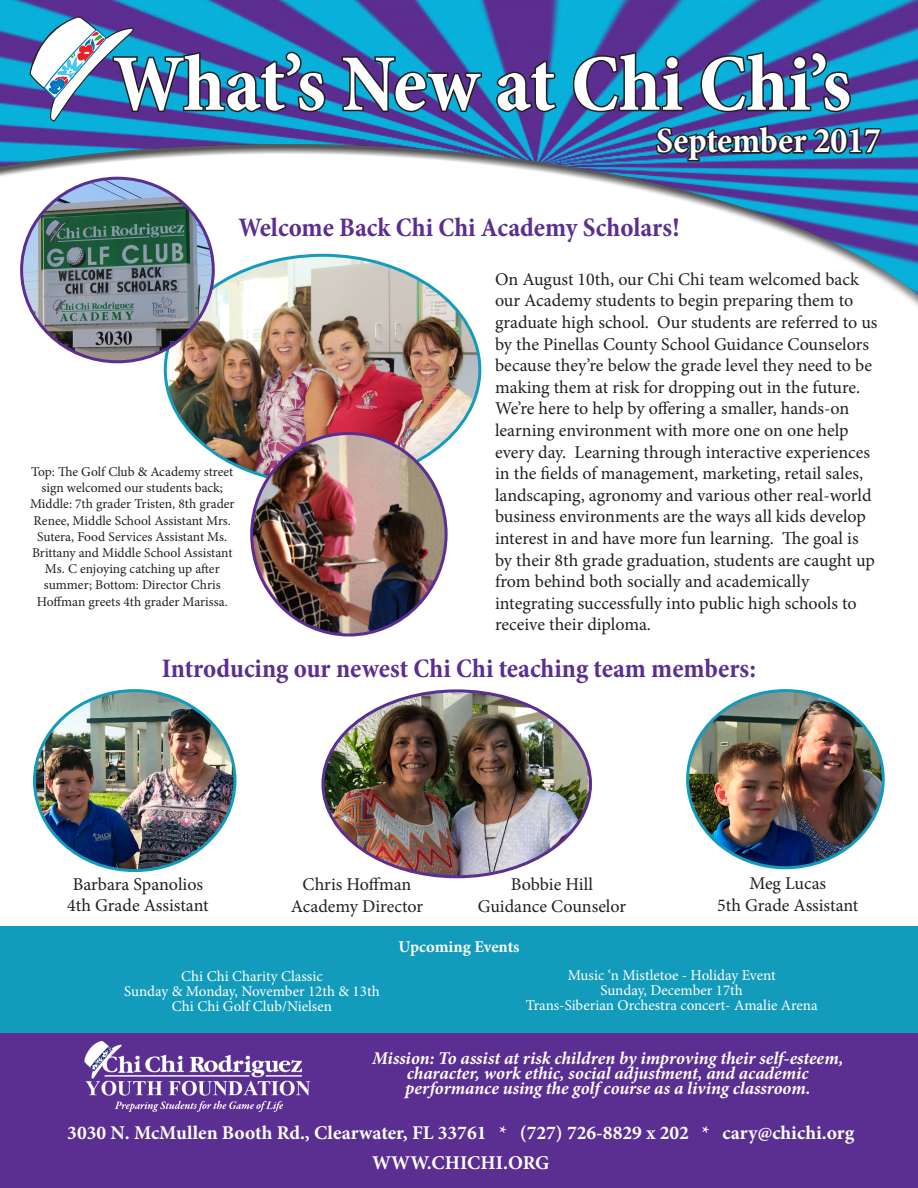
<style>
.page{position:relative;width:918px;height:1188px;background:#fff}
.page>*{position:absolute;margin:0;border:0;box-sizing:border-box;transform-origin:0 0}
.t1{font:700 condensed 81px "Minion Pro";color:#fff}
.t2{font:700 condensed 36px "Minion Pro";color:#fff}
.t3{font:700 condensed 27px "Minion Pro";color:#5b2e91}
.t4{font:700 19.5px "Minion Pro";color:#fff}
.t5{font:18px/21.6px "Minion Pro";color:#231f20}
.t6{font:italic 700 18px "Minion Pro";letter-spacing:-.005em;color:#fff}
.t7{font:700 16.5px "Minion Pro";letter-spacing:-.005em;color:#fff}
.t8{font:15px "Minion Pro";color:#fff}
.t9{font:13.5px/16.2px "Minion Pro";color:#231f20;text-align:center}
</style>
<div class="page">
<div style="left:0;top:926px;width:918px;height:197px;background:#139bbb"></div>
<img style="left:0;top:0;width:918px;height:140px">
<div style="left:0;top:140px;width:918px;height:338px;background:#231f20;opacity:.75"></div>
<svg style="left:340px;top:55px;width:143px;height:59px;background:#2f5489"></svg>
<svg style="left:495px;top:59px;width:64px;height:55px;background:#324e84"></svg>
<svg style="left:571px;top:50px;width:114px;height:64px;background:#2e588c"></svg>
<svg style="left:699px;top:50px;width:153px;height:64px;background:#2d598c"></svg>
<svg style="left:654px;top:123px;width:230px;height:40px;background:#2b527f"></svg>
<svg style="left:30px;top:16px;width:297px;height:105px;background:#4773a8"></svg>
<div style="left:0;top:1034px;width:918px;height:154px;background:#5b2e91"></div>
<img style="left:85px;top:1041px;width:226px;height:70px">
<img style="left:165px;top:255px;width:315px;height:223px">
<img style="left:22px;top:178px;width:191px;height:184px">
<img style="left:252px;top:434px;width:194px;height:201px">
<img style="left:325px;top:691px;width:266px;height:186px">
<img style="left:34px;top:691px;width:201px;height:180px">
<img style="left:688px;top:691px;width:195px;height:177px">
<p class="t1" style="left:113px;top:28px;width:740px">What’s New at Chi Chi’s</p>
<p class="t2" style="left:656px;top:116px;width:226px">September 2017</p>
<p class="t3" style="left:238px;top:209px;width:443px">Welcome Back Chi Chi Academy Scholars!</p>
<p class="t9" style="left:30px;top:464px;width:206px">Top: The Golf Club &amp; Academy street sign welcomed our students back; Middle: 7th grader Tristen, 8th grader Renee, Middle School Assistant Mrs.<br>Sutera, Food Services Assistant Ms.<br>Brittany and Middle School Assistant Ms. C enjoying catching up after</p>
<p class="t9" style="left:44px;top:577px;width:178px">summer; Bottom: Director Chris</p>
<p class="t9" style="left:37px;top:593px;width:193px">Hoffman greets 4th grader Marissa.</p>
<p class="t5" style="left:495px;top:268px;width:384px">On August 10th, our Chi Chi team welcomed back our Academy students to begin preparing them to graduate high school. Our students are referred to us by the Pinellas County School Guidance Counselors because they’re below the grade level they need to be making them at risk for dropping out in the future.<br>We’re here to help by offering a smaller, hands-on learning environment with more one on one help every day. Learning through interactive experiences in the fields of management, marketing, retail sales, landscaping, agronomy and various other real-world business environments are the ways all kids develop interest in and have more fun learning. The goal is by their 8th grade graduation, students are caught up from behind both socially and academically</p>
<p class="t5" style="left:495px;top:592px;width:363px">integrating successfully into public high schools to receive their diploma.</p>
<p class="t3" style="left:162px;top:649px;width:596px">Introducing our newest Chi Chi teaching team members:</p>
<p class="t5" style="left:73px;top:873px;width:132px">Barbara Spanolios</p>
<p class="t5" style="left:67px;top:895px;width:143px">4th Grade Assistant</p>
<p class="t5" style="left:303px;top:874px;width:110px">Chris Hoffman</p>
<p class="t5" style="left:291px;top:895px;width:134px">Academy Director</p>
<p class="t5" style="left:511px;top:874px;width:84px">Bobbie Hill</p>
<p class="t5" style="left:478px;top:895px;width:150px">Guidance Counselor</p>
<p class="t7" style="left:398px;top:935px;width:123px">Upcoming Events</p>
<p class="t5" style="left:749px;top:873px;width:78px">Meg Lucas</p>
<p class="t5" style="left:717px;top:895px;width:143px">5th Grade Assistant</p>
<p class="t8" style="left:181px;top:966px;width:143px">Chi Chi Charity Classic</p>
<p class="t8" style="left:124px;top:981px;width:257px">Sunday &amp; Monday, November 12th &amp; 13th</p>
<p class="t8" style="left:172px;top:996px;width:162px">Chi Chi Golf Club/Nielsen</p>
<p class="t8" style="left:568px;top:965px;width:209px">Music ‘n Mistletoe - Holiday Event</p>
<p class="t8" style="left:600px;top:980px;width:144px">Sunday, December 17th</p>
<p class="t8" style="left:526px;top:995px;width:293px">Trans-Siberian Orchestra concert- Amalie Arena</p>
<p class="t6" style="left:372px;top:1045px;width:473px">Mission: To assist at risk children by improving their self-esteem,</p>
<p class="t6" style="left:407px;top:1060px;width:403px">character, work ethic, social adjustment, and academic</p>
<p class="t6" style="left:405px;top:1075px;width:407px">performance using the golf course as a living classroom.</p>
<p class="t4" style="left:67px;top:1119px;width:788px">3030 N. McMullen Booth Rd., Clearwater, FL 33761 * (727) 726-8829 x 202 * cary@chichi.org</p>
<p class="t4" style="left:372px;top:1149px;width:179px">WWW.CHICHI.ORG</p>
</div>
